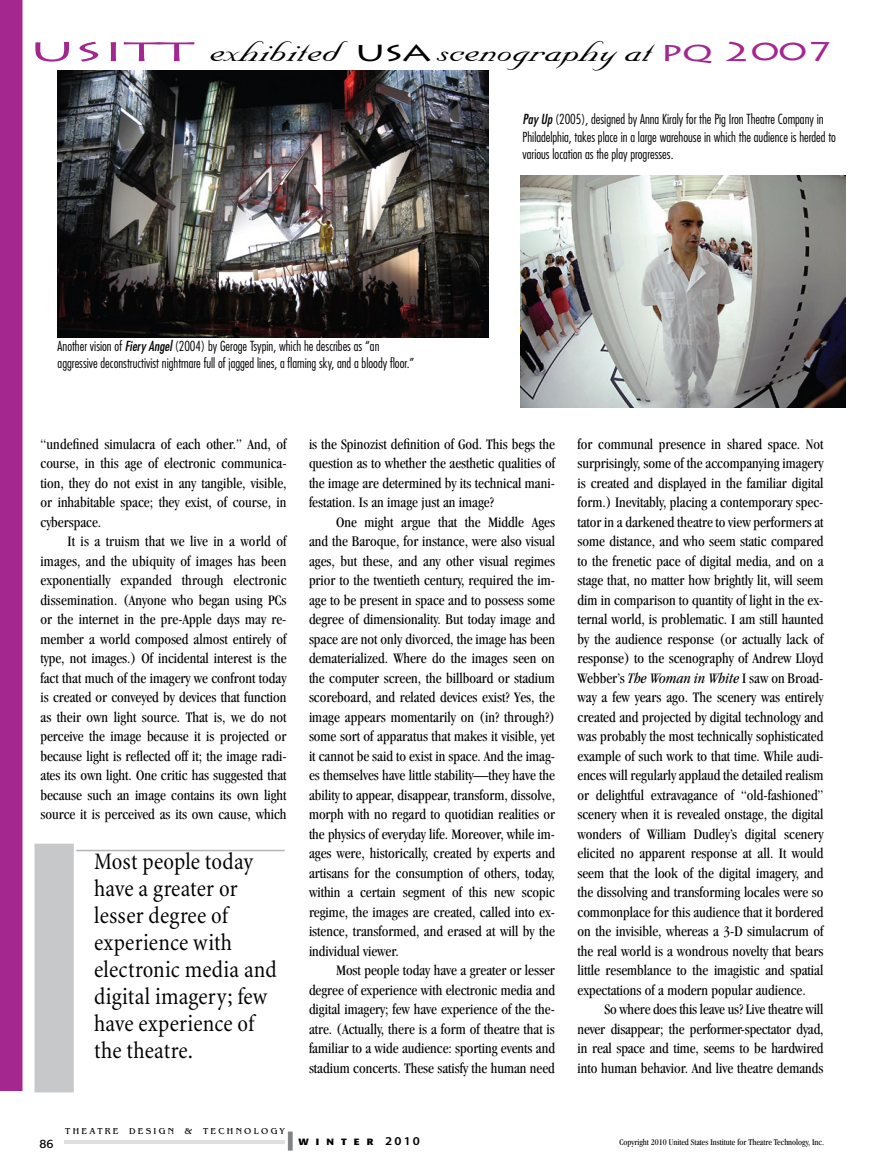
<style>
.page{position:relative;width:891px;height:1175px;background:#fff}
.page>*{position:absolute;margin:0;border:0;box-sizing:border-box;transform-origin:0 0}
.t1{font:33.75px "Nuptial Script";color:#000;scale:1.33 1}
.t2{font:condensed 24px/27px "Minion";letter-spacing:.005em;color:#000}
.t3{font:condensed 15px/19.5px "Garamond";color:#000;text-align:justify}
.t4{font:300 condensed 13.5px/17.2px "Futura";color:#000}
.t5{font:12px "Formata";color:#000}
.t6{font:condensed 9px "Garamond";color:#000}
.t7{font:9px "Benguiat";letter-spacing:.255em;color:#000}
.t8{font:700 9px "Formata";color:#000;scale:1.15 1}
.s1{font-family:"Lithos Pro";font-size:27px;color:#a3278f}
.s2{font-family:"Lithos Pro";font-size:27px}
.s3{font-weight:400;font-style:italic}
.s4{font-family:"Myriad Pro";font-weight:600;font-size:12px}
.s5{font-style:italic}
</style>
<div class="page">
<div style="left:0;top:0;width:22px;height:1091px;background:#a3278f"></div>
<img style="left:521px;top:176px;width:324px;height:231px">
<div style="left:34px;top:843px;width:40px;height:249px;background:#c6c8ca;border:2px solid #c6c8ca"></div>
<img style="left:57px;top:70px;width:432px;height:268px">
<hr style="left:76px;top:849px;width:209px;height:2px;background:#b3b5b8">
<hr style="left:64px;top:1140px;width:221px;height:3px;background:#dedfe0">
<hr style="left:288px;top:1131px;width:4px;height:19px;background:#808285">
<h1 class="t1" style="left:29px;top:33px;width:607px"><span class="s1">USITT</span> exhibited <span class="s2">usa</span> scenography at <span class="s1">pq 2007</span></h1>
<p class="t4" style="left:58px;top:337px;width:358px">Another vision of <span class="s3">Fiery Angel</span> (2004) by Geroge Tsypin, which he describes as “an aggressive deconstructivist nightmare full of jagged lines, a flaming sky, and a bloody floor.”</p>
<p class="t4" style="left:523px;top:111px;width:315px"><span class="s3">Pay Up</span> (2005), designed by Anna Kiraly for the Pig Iron Theatre Company in<br>Philadelphia, takes place in a large warehouse in which the audience is herded to various location as the play progresses.</p>
<p class="t3" style="left:40px;top:434px;width:248px">“undefined simulacra of each other.” And, of course, in this age of electronic communica&shy;tion, they do not exist in any tangible, visible, or inhabitable space; they exist, of course, in cyberspace.</p>
<p class="t3" style="left:40px;top:531px;width:248px;text-indent:27px">It is a truism that we live in a world of images, and the ubiquity of images has been exponentially expanded through electronic dissemination. (Anyone who began using PCs or the internet in the pre-Apple days may re&shy;member a world composed almost entirely of type, not images.) Of incidental interest is the fact that much of the imagery we confront today is created or conveyed by devices that function as their own light source. That is, we do not perceive the image because it is projected or because light is reflected off it; the image radi&shy;ates its own light. One critic has suggested that because such an image contains its own light source it is perceived as its own cause, which</p>
<h2 class="t2" style="left:94px;top:848px;width:184px">Most people today have a greater or lesser degree of experience with electronic media and digital imagery; few have experience of the theatre.</h2>
<p class="t7" style="left:65px;top:1126px;width:221px">THEATRE DESIGN &amp; TECHNOLOGY</p>
<p class="t3" style="left:309px;top:434px;width:248px">is the Spinozist definition of God. This begs the question as to whether the aesthetic qualities of the image are determined by its technical mani&shy;festation. Is an image just an image?</p>
<p class="t3" style="left:309px;top:512px;width:248px;text-indent:27px">One might argue that the Middle Ages and the Baroque, for instance, were also visual ages, but these, and any other visual regimes prior to the twentieth century, required the im&shy;age to be present in space and to possess some degree of dimensionality. But today image and space are not only divorced, the image has been dematerialized. Where do the images seen on the computer screen, the billboard or stadium scoreboard, and related devices exist? Yes, the image appears momentarily on (in? through?) some sort of apparatus that makes it visible, yet it cannot be said to exist in space. And the imag&shy;es themselves have little stability—they have the ability to appear, disappear, transform, dissolve, morph with no regard to quotidian realities or the physics of everyday life. Moreover, while im&shy;ages were, historically, created by experts and artisans for the consumption of others, today, within a certain segment of this new scopic regime, the images are created, called into ex&shy;istence, transformed, and erased at will by the individual viewer.</p>
<p class="t3" style="left:309px;top:960px;width:248px;text-indent:27px">Most people today have a greater or lesser degree of experience with electronic media and digital imagery; few have experience of the the&shy;atre. (Actually, there is a form of theatre that is familiar to a wide audience: sporting events and stadium concerts. These satisfy the human need</p>
<p class="t5" style="left:40px;top:1136px;width:15px">86</p>
<p class="t8" style="left:298px;top:1136px;width:107px">W I N T E R <span class="s4">2010</span></p>
<p class="t3" style="left:578px;top:434px;width:248px">for communal presence in shared space. Not surprisingly, some of the accompanying imagery is created and displayed in the familiar digital form.) Inevitably, placing a contemporary spec&shy;tator in a darkened theatre to view performers at some distance, and who seem static compared to the frenetic pace of digital media, and on a stage that, no matter how brightly lit, will seem dim in comparison to quantity of light in the ex&shy;ternal world, is problematic. I am still haunted by the audience response (or actually lack of response) to the scenography of Andrew Lloyd Webber’s <span class="s5">The Woman in White</span> I saw on Broad&shy;way a few years ago. The scenery was entirely created and projected by digital technology and was probably the most technically sophisticated example of such work to that time. While audi&shy;ences will regularly applaud the detailed realism or delightful extravagance of “old-fashioned” scenery when it is revealed onstage, the digital wonders of William Dudley’s digital scenery elicited no apparent response at all. It would seem that the look of the digital imagery, and the dissolving and transforming locales were so commonplace for this audience that it bordered on the invisible, whereas a 3-D simulacrum of the real world is a wondrous novelty that bears little resemblance to the imagistic and spatial expectations of a modern popular audience.</p>
<p class="t3" style="left:578px;top:999px;width:248px;text-indent:27px">So where does this leave us? Live theatre will never disappear; the performer-spectator dyad, in real space and time, seems to be hardwired into human behavior. And live theatre demands</p>
<p class="t6" style="left:619px;top:1136px;width:206px">Copyright 2010 United States Institute for Theatre Technology, Inc.</p>
</div>
